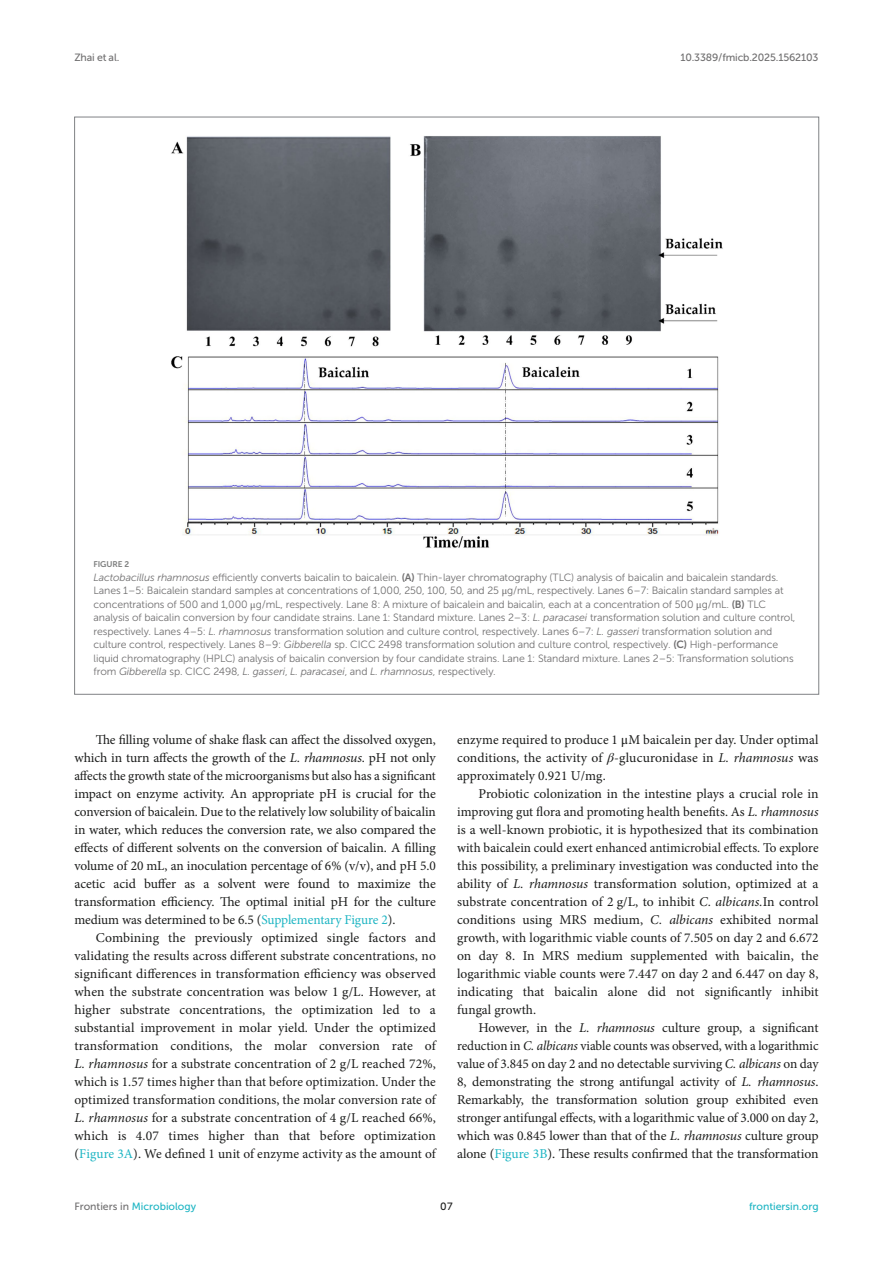
<style>
.page{position:relative;width:893px;height:1263px;background:#fff}
.page>*{position:absolute;margin:0;border:0;box-sizing:border-box;transform-origin:0 0}
.TEXT{font:13.5px/18px "Minion Pro";color:#1b1c1b;text-align:justify}
.FIG_LEG{font:10.5px/13.5px "Museo Sans 300";letter-spacing:-.01em;color:#706f70}
.t1{font:10.5px "Museo Sans 500";color:#1db5c3}
.t2{font:10.5px "Museo Sans 500";letter-spacing:-.015em;color:#706f70}
.t3{font:10.5px "Museo Sans 500";color:#1b1c1b}
.FIG_HD{font:8.25px "Museo Sans 700";letter-spacing:-.01em;color:#7e7f7f}
.s1{font-style:italic}
.s2{font-family:"Museo Sans 700"}
.s3{font-family:"STIX General"}
.s4{color:#1db5c3}
.s5{font-family:"STIX General";font-style:italic}
.s6{color:#706f70}
</style>
<div class="page">
<img style="left:171px;top:136px;width:552px;height:412px">
<p class="t2" style="left:74px;top:51px;width:46px">Zhai et al.</p>
<p class="t2" style="left:680px;top:51px;width:140px">10.3389/fmicb.2025.1562103</p>
<p class="FIG_HD" style="left:94px;top:560px;width:37px">FIGURE 2</p>
<p class="FIG_LEG" style="left:94px;top:570px;width:703px"><span class="s1">Lactobacillus rhamnosus</span> efficiently converts baicalin to baicalein. <span class="s2">(A)</span> Thin-layer chromatography (TLC) analysis of baicalin and baicalein standards.<br>Lanes 1–5: Baicalein standard samples at concentrations of 1,000, 250, 100, 50, and 25 <span class="s3">μ</span>g/mL, respectively. Lanes 6–7: Baicalin standard samples at concentrations of 500 and 1,000 <span class="s3">μ</span>g/mL, respectively. Lane 8: A mixture of baicalein and baicalin, each at a concentration of 500 <span class="s3">μ</span>g/mL. <span class="s2">(B)</span> TLC analysis of baicalin conversion by four candidate strains. Lane 1: Standard mixture. Lanes 2–3: <span class="s1">L. paracasei</span> transformation solution and culture control, respectively. Lanes 4–5: <span class="s1">L. rhamnosus</span> transformation solution and culture control, respectively. Lanes 6–7: <span class="s1">L. gasseri</span> transformation solution and culture control, respectively. Lanes 8–9: <span class="s1">Gibberella</span> sp. CICC 2498 transformation solution and culture control, respectively. <span class="s2">(C)</span> High-performance liquid chromatography (HPLC) analysis of baicalin conversion by four candidate strains. Lane 1: Standard mixture. Lanes 2–5: Transformation solutions from <span class="s1">Gibberella</span> sp. CICC 2498, <span class="s1">L. gasseri</span>, <span class="s1">L. paracasei</span>, and <span class="s1">L. rhamnosus</span>, respectively.</p>
<p class="TEXT" style="left:74px;top:731px;width:363px;text-indent:21px">The filling volume of shake flask can affect the dissolved oxygen, which in turn affects the growth of the <span class="s1">L. rhamnosus</span>. pH not only affects the growth state of the microorganisms but also has a significant impact on enzyme activity. An appropriate pH is crucial for the conversion of baicalein. Due to the relatively low solubility of baicalin in water, which reduces the conversion rate, we also compared the effects of different solvents on the conversion of baicalin. A filling volume of 20 mL, an inoculation percentage of 6% (v/v), and pH 5.0 acetic acid buffer as a solvent were found to maximize the transformation efficiency. The optimal initial pH for the culture medium was determined to be 6.5 (<span class="s4">Supplementary Figure 2</span>).</p>
<p class="TEXT" style="left:74px;top:929px;width:363px;text-indent:21px">Combining the previously optimized single factors and validating the results across different substrate concentrations, no significant differences in transformation efficiency was observed when the substrate concentration was below 1 g/L. However, at higher substrate concentrations, the optimization led to a substantial improvement in molar yield. Under the optimized transformation conditions, the molar conversion rate of <span class="s1">L. rhamnosus</span> for a substrate concentration of 2 g/L reached 72%, which is 1.57 times higher than that before optimization. Under the optimized transformation conditions, the molar conversion rate of <span class="s1">L. rhamnosus</span> for a substrate concentration of 4 g/L reached 66%, which is 4.07 times higher than that before optimization (<span class="s4">Figure 3A</span>). We defined 1 unit of enzyme activity as the amount of</p>
<p class="TEXT" style="left:457px;top:731px;width:363px">enzyme required to produce 1 <span class="s3">μ</span>M baicalein per day. Under optimal conditions, the activity of <span class="s5">β</span>-glucuronidase in <span class="s1">L. rhamnosus</span> was approximately 0.921 U/mg.</p>
<p class="TEXT" style="left:457px;top:785px;width:363px;text-indent:21px">Probiotic colonization in the intestine plays a crucial role in improving gut flora and promoting health benefits. As <span class="s1">L. rhamnosus </span>is a well-known probiotic, it is hypothesized that its combination with baicalein could exert enhanced antimicrobial effects. To explore this possibility, a preliminary investigation was conducted into the ability of <span class="s1">L. rhamnosus</span> transformation solution, optimized at a substrate concentration of 2 g/L, to inhibit <span class="s1">C. albicans.</span>In control conditions using MRS medium, <span class="s1">C. albicans</span> exhibited normal growth, with logarithmic viable counts of 7.505 on day 2 and 6.672 on day 8. In MRS medium supplemented with baicalin, the logarithmic viable counts were 7.447 on day 2 and 6.447 on day 8, indicating that baicalin alone did not significantly inhibit fungal growth.</p>
<p class="TEXT" style="left:457px;top:1019px;width:363px;text-indent:21px">However, in the <span class="s1">L. rhamnosus</span> culture group, a significant reduction in <span class="s1">C. albicans</span> viable counts was observed, with a logarithmic value of 3.845 on day 2 and no detectable surviving <span class="s1">C. albicans</span> on day 8, demonstrating the strong antifungal activity of <span class="s1">L. rhamnosus</span>.<br>Remarkably, the transformation solution group exhibited even stronger antifungal effects, with a logarithmic value of 3.000 on day 2, which was 0.845 lower than that of the <span class="s1">L. rhamnosus</span> culture group alone (<span class="s4">Figure 3B</span>). These results confirmed that the transformation</p>
<p class="t1" style="left:74px;top:1200px;width:123px"><span class="s6">Frontiers in</span> Microbiology</p>
<p class="t3" style="left:440px;top:1200px;width:14px">07</p>
<p class="t1" style="left:749px;top:1200px;width:71px">frontiersin.org</p>
</div>
